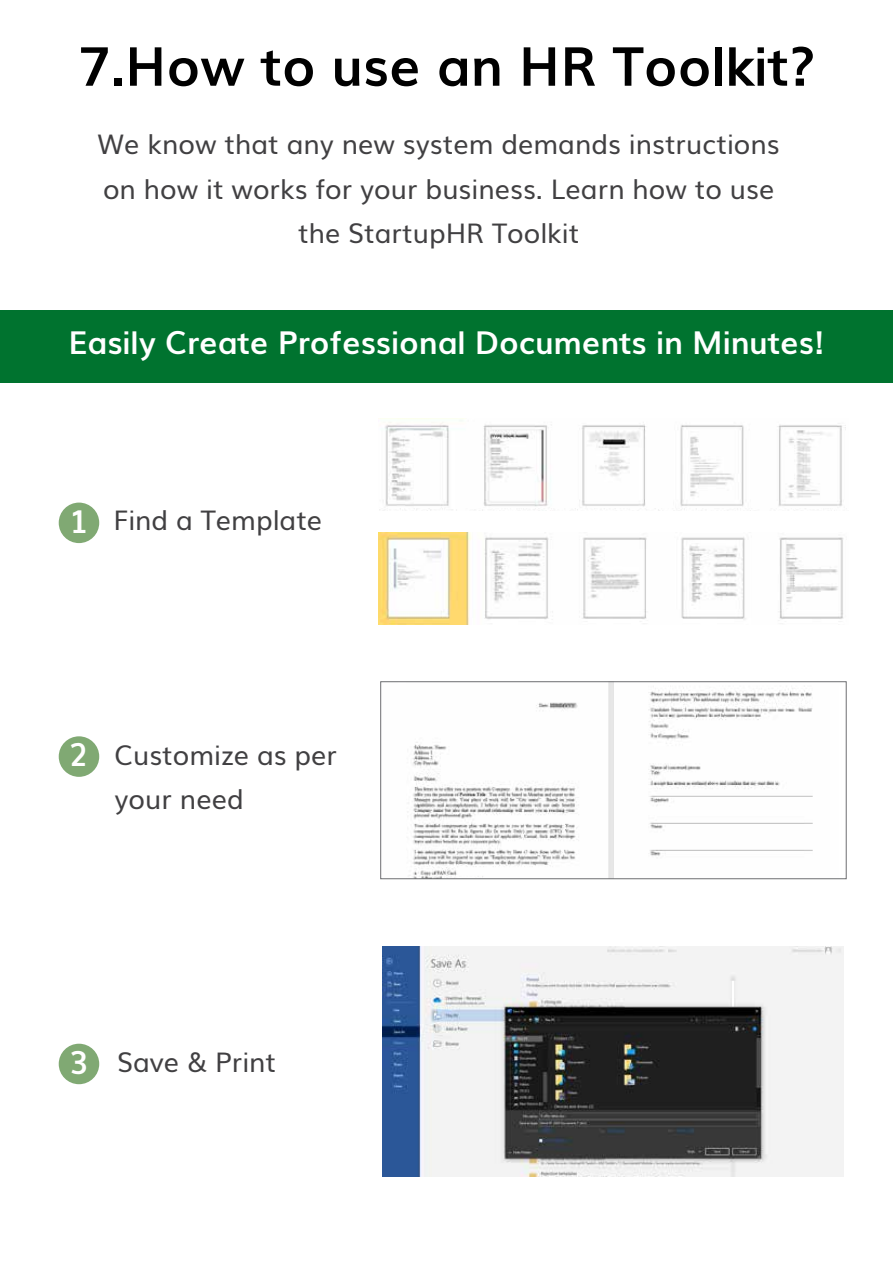
<style>
.page{position:relative;width:893px;height:1263px;background:#fff}
.page>*{position:absolute;margin:0;border:0;box-sizing:border-box;transform-origin:0 0}
.t1{font:700 54px "Muli";color:#000}
.t2{font:700 31.5px "Muli";color:#fff}
.t3{font:27px/44.4px "Muli";color:#414042;text-align:center}
</style>
<div class="page">
<div style="left:0;top:310px;width:893px;height:73px;background:#00732f"></div>
<img style="left:379px;top:418px;width:467px;height:92px">
<img style="left:379px;top:532px;width:465px;height:93px">
<img style="left:407px;top:683px;width:406px;height:194px">
<div style="left:59px;top:503px;width:40px;height:40px;background:#80a973;border-radius:50%"></div>
<div style="left:59px;top:736px;width:40px;height:41px;background:#80a973;border-radius:50%"></div>
<div style="left:59px;top:1044px;width:40px;height:40px;background:#80a973;border-radius:50%"></div>
<div style="left:380px;top:681px;width:467px;height:198px;border:1px solid #6d6e71"></div>
<img style="left:383px;top:946px;width:461px;height:230px">
<h1 class="t1" style="left:77px;top:23px;width:740px">7.How to use an HR Toolkit?</h1>
<p class="t3" style="left:98px;top:120px;width:684px">We know that any new system demands instructions on how it works for your business. Learn how to use the StartupHR Toolkit</p>
<p class="t2" style="left:68px;top:317px;width:758px">Easily Create Professional Documents in Minutes!</p>
<p class="t2" style="left:69px;top:496px;width:21px">1</p>
<p class="t3" style="left:114px;top:496px;width:210px">Find a Template</p>
<p class="t2" style="left:69px;top:730px;width:21px">2</p>
<p class="t3" style="left:115px;top:730px;width:224px;text-align:left">Customize as per your need</p>
<p class="t2" style="left:69px;top:1037px;width:21px">3</p>
<p class="t3" style="left:117px;top:1038px;width:161px">Save &amp; Print</p>
</div>
